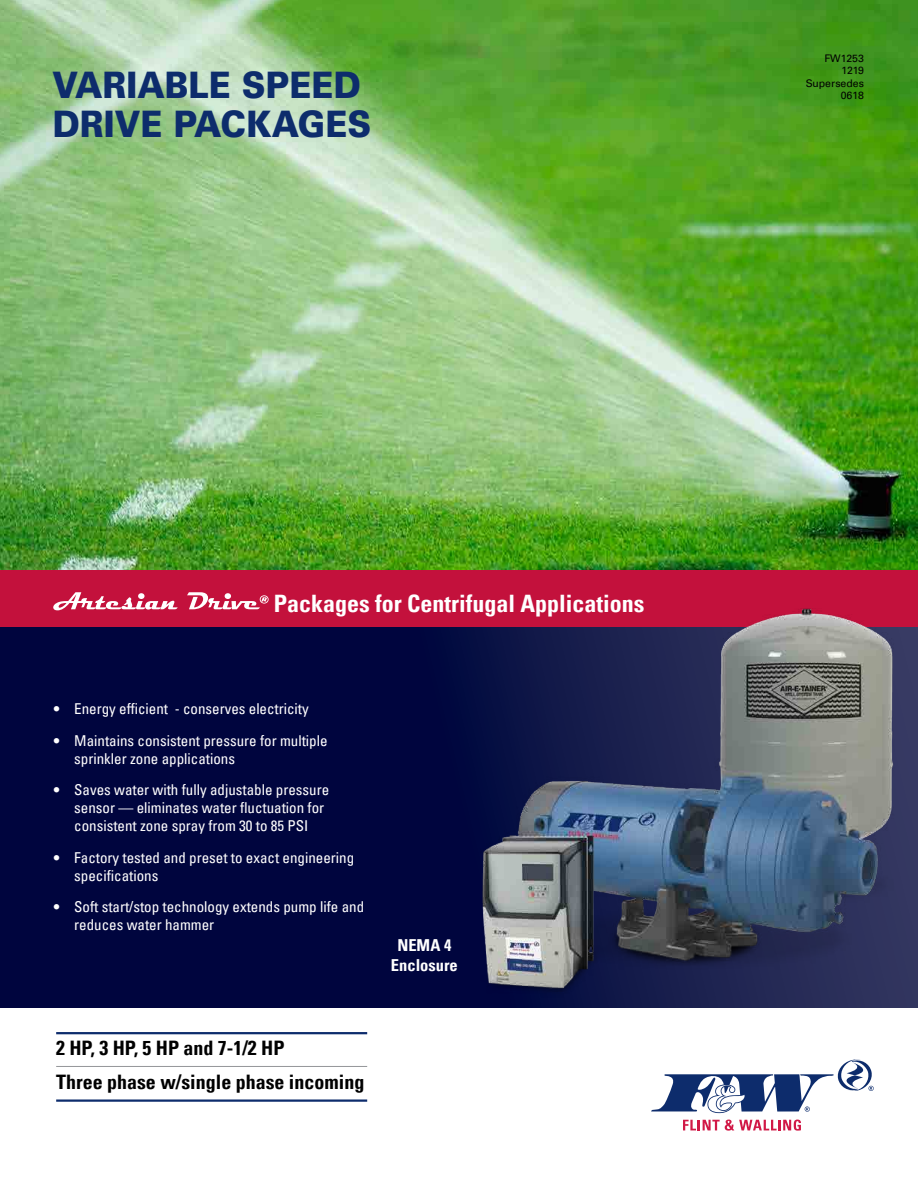
<style>
.page{position:relative;width:918px;height:1188px;background:#fff}
.page>*{position:absolute;margin:0;border:0;box-sizing:border-box;transform-origin:0 0}
.t1{font:900 36.6px/39.6px "Univers LT Pro 75";color:#0d2c6c;scale:.9 1}
.t2{font:700 condensed 24px "Univers LT Pro";color:#fff}
.t3{font:700 condensed 19.95px/33.5px "Univers LT Pro";color:#000}
.t4{font:700 condensed 16.5px/19.8px "Univers LT Pro";color:#fff;text-align:center}
.t5{font:condensed 15px/18px "Univers LT Pro";color:#fff}
.t6{font:10.5px/12.6px "Univers LT Pro 55 Roman";color:#000;text-align:right}
</style>
<div class="page">
<svg style="left:683px;top:1120px;width:118px;height:11px"></svg>
<svg style="left:651px;top:1059px;width:223px;height:54px"></svg>
<div style="left:0;top:626px;width:918px;height:382px;background:#00053e"></div>
<img style="left:0;top:0;width:918px;height:570px">
<div style="left:0;top:570px;width:918px;height:56px;background:#c3113c"></div>
<svg style="left:53px;top:592px;width:125px;height:18px"></svg>
<svg style="left:187px;top:592px;width:82px;height:17px"></svg>
<img style="left:475px;top:608px;width:429px;height:392px">
<hr style="left:56px;top:1032px;width:311px;height:2px;background:#0d2c6c">
<hr style="left:56px;top:1066px;width:311px;height:1px;background:#939598">
<hr style="left:56px;top:1099px;width:311px;height:3px;background:#0d2c6c">
<h1 class="t1" style="left:52px;top:63px;width:356px">VARIABLE SPEED<br>DRIVE PACKAGES</h1>
<p class="t6" style="left:805px;top:51px;width:60px">FW1253<br>1219<br>Supersedes<br>0618</p>
<h2 class="t2" style="left:274px;top:588px;width:372px">Packages for Centrifugal Applications</h2>
<p class="t5" style="left:54px;top:700px;width:256px">• Energy efficient - conserves electricity</p>
<p class="t5" style="left:74px;top:731px;width:255px;text-indent:-20px">• Maintains consistent pressure for multiple sprinkler zone applications</p>
<p class="t5" style="left:74px;top:781px;width:256px;text-indent:-20px">• Saves water with fully adjustable pressure sensor — eliminates water fluctuation for consistent zone spray from 30 to 85 PSI</p>
<p class="t5" style="left:74px;top:848px;width:281px;text-indent:-20px">• Factory tested and preset to exact engineering specifications</p>
<p class="t5" style="left:74px;top:898px;width:291px;text-indent:-20px">• Soft start/stop technology extends pump life and reduces water hammer</p>
<h3 class="t3" style="left:56px;top:1031px;width:310px">2 HP, 3 HP, 5 HP and 7-1/2 HP<br>Three phase w/single phase incoming</h3>
<p class="t4" style="left:391px;top:935px;width:68px">NEMA 4<br>Enclosure</p>
</div>
